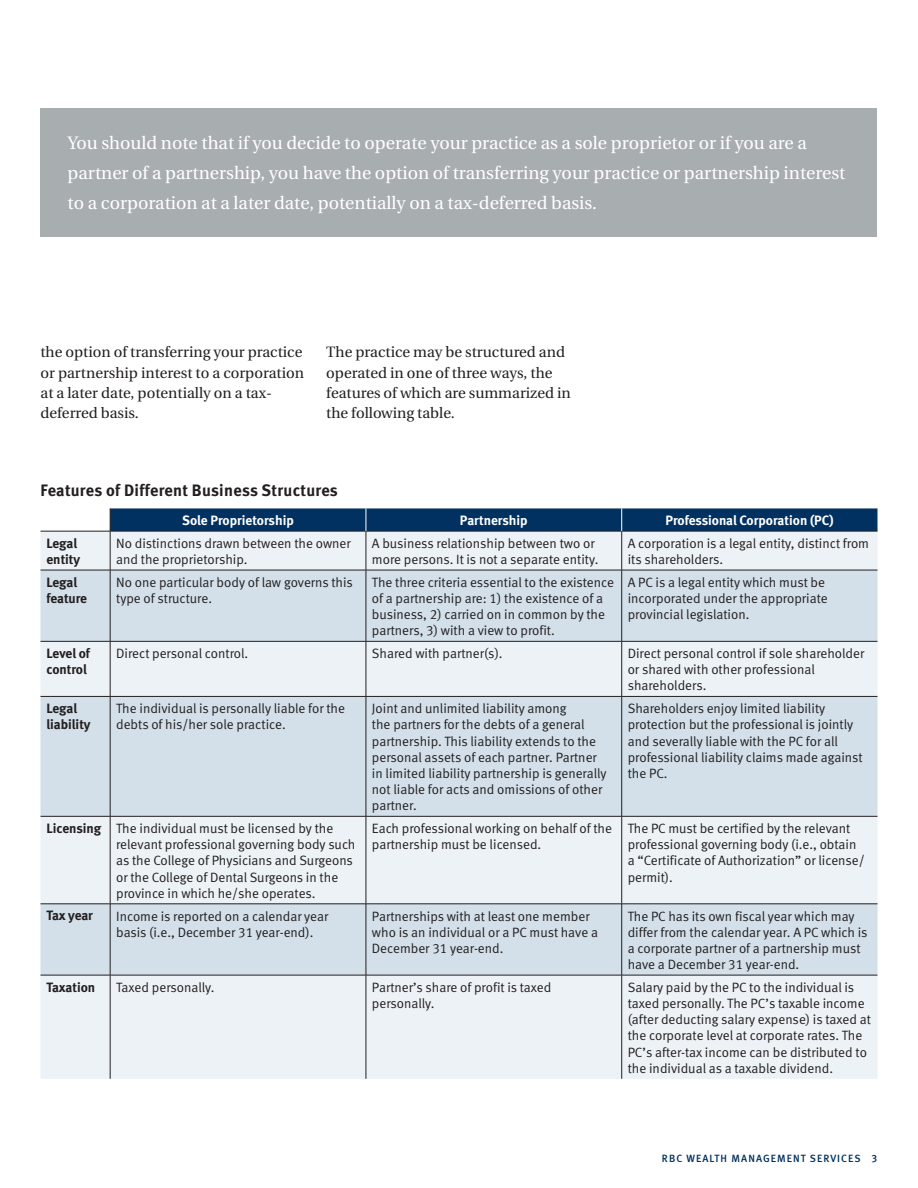
<style>
.page{position:relative;width:918px;height:1188px;background:#fff}
.page>*{position:absolute;margin:0;border:0;box-sizing:border-box;transform-origin:0 0}
.Callout_boxes_revers{font:18px/30px "Utopia";color:#fff}
.Subhead_2nd_Level{font:16.5px "Meta Bold LF";letter-spacing:.02em;color:#231f20}
.Body{font:15px/20.2px "Utopia";color:#231f20}
.Body-2{font:13.5px/16.2px "Meta Normal LF";color:#231f20}
.Body-3{font:13.5px/16.2px "Meta Bold LF";letter-spacing:-.005em;color:#231f20}
.Body-4{font:13.5px "Meta Bold LF";color:#fff}
.t1{font:10.5px "Meta Medium LF";letter-spacing:.1em;color:#003160}
</style>
<div class="page">
<div style="left:40px;top:108px;width:838px;height:129px;background:#a8adb0"></div>
<div style="left:40px;top:532px;width:838px;height:547px;background:#ecf2f6"></div>
<svg style="left:40px;top:571px;width:838px;height:404px;background:#dae5ec"></svg>
<hr style="left:40px;top:531px;width:70px;height:1px;background:#231f20">
<hr style="left:110px;top:531px;width:256px;height:1px;background:#231f20">
<hr style="left:110px;top:531px;width:1px;height:39px;background:#231f20">
<hr style="left:366px;top:531px;width:256px;height:1px;background:#231f20">
<hr style="left:366px;top:531px;width:1px;height:39px;background:#231f20">
<hr style="left:622px;top:531px;width:256px;height:1px;background:#231f20">
<hr style="left:621px;top:531px;width:1px;height:39px;background:#231f20">
<hr style="left:40px;top:570px;width:70px;height:1px;background:#231f20">
<hr style="left:110px;top:570px;width:256px;height:1px;background:#231f20">
<hr style="left:110px;top:570px;width:1px;height:71px;background:#231f20">
<hr style="left:366px;top:570px;width:256px;height:1px;background:#231f20">
<hr style="left:366px;top:570px;width:1px;height:71px;background:#231f20">
<hr style="left:622px;top:570px;width:256px;height:1px;background:#231f20">
<hr style="left:621px;top:570px;width:1px;height:71px;background:#231f20">
<hr style="left:40px;top:641px;width:70px;height:1px;background:#231f20">
<hr style="left:110px;top:641px;width:256px;height:1px;background:#231f20">
<hr style="left:110px;top:642px;width:1px;height:54px;background:#231f20">
<hr style="left:366px;top:641px;width:256px;height:1px;background:#231f20">
<hr style="left:366px;top:642px;width:1px;height:54px;background:#231f20">
<hr style="left:622px;top:641px;width:256px;height:1px;background:#231f20">
<hr style="left:621px;top:642px;width:1px;height:54px;background:#231f20">
<hr style="left:40px;top:696px;width:70px;height:1px;background:#231f20">
<hr style="left:110px;top:696px;width:256px;height:1px;background:#231f20">
<hr style="left:110px;top:697px;width:1px;height:119px;background:#231f20">
<hr style="left:366px;top:696px;width:256px;height:1px;background:#231f20">
<hr style="left:366px;top:697px;width:1px;height:119px;background:#231f20">
<hr style="left:622px;top:696px;width:256px;height:1px;background:#231f20">
<hr style="left:621px;top:697px;width:1px;height:119px;background:#231f20">
<hr style="left:40px;top:816px;width:70px;height:1px;background:#231f20">
<hr style="left:110px;top:816px;width:256px;height:1px;background:#231f20">
<hr style="left:110px;top:817px;width:1px;height:87px;background:#231f20">
<hr style="left:366px;top:816px;width:256px;height:1px;background:#231f20">
<hr style="left:366px;top:817px;width:1px;height:87px;background:#231f20">
<hr style="left:622px;top:816px;width:256px;height:1px;background:#231f20">
<hr style="left:621px;top:817px;width:1px;height:87px;background:#231f20">
<hr style="left:40px;top:904px;width:70px;height:1px;background:#231f20">
<hr style="left:110px;top:904px;width:256px;height:1px;background:#231f20">
<hr style="left:110px;top:904px;width:1px;height:71px;background:#231f20">
<hr style="left:366px;top:904px;width:256px;height:1px;background:#231f20">
<hr style="left:366px;top:904px;width:1px;height:71px;background:#231f20">
<hr style="left:622px;top:904px;width:256px;height:1px;background:#231f20">
<hr style="left:621px;top:904px;width:1px;height:71px;background:#231f20">
<hr style="left:40px;top:975px;width:70px;height:1px;background:#231f20">
<hr style="left:110px;top:975px;width:256px;height:1px;background:#231f20">
<hr style="left:110px;top:975px;width:1px;height:104px;background:#231f20">
<hr style="left:366px;top:975px;width:256px;height:1px;background:#231f20">
<hr style="left:366px;top:975px;width:1px;height:104px;background:#231f20">
<hr style="left:622px;top:975px;width:256px;height:1px;background:#231f20">
<hr style="left:621px;top:975px;width:1px;height:104px;background:#231f20">
<svg style="left:110px;top:508px;width:768px;height:23px;background:#063562"></svg>
<p class="Callout_boxes_revers" style="left:68px;top:128px;width:779px">You should note that if you decide to operate your practice as a sole proprietor or if you are a partner of a partnership, you have the option of transferring your practice or partnership interest to a corporation at a later date, potentially on a tax-deferred basis.</p>
<p class="Body" style="left:40px;top:342px;width:265px">the option of transferring your practice or partnership interest to a corporation at a later date, potentially on a tax&shy;deferred basis.</p>
<p class="Body" style="left:326px;top:342px;width:246px">The practice may be structured and operated in one of three ways, the features of which are summarized in the following table.</p>
<p class="Subhead_2nd_Level" style="left:40px;top:480px;width:299px">Features of Different Business Structures</p>
<p class="Body-4" style="left:182px;top:512px;width:113px">Sole Proprietorship</p>
<p class="Body-4" style="left:460px;top:512px;width:69px">Partnership</p>
<p class="Body-4" style="left:665px;top:512px;width:170px">Professional Corporation (PC)</p>
<p class="Body-3" style="left:46px;top:535px;width:35px">Legal entity</p>
<p class="Body-2" style="left:116px;top:535px;width:236px">No distinctions drawn between the owner and the proprietorship.</p>
<p class="Body-2" style="left:372px;top:535px;width:228px">A business relationship between two or more persons. It is not a separate entity.</p>
<p class="Body-2" style="left:628px;top:535px;width:243px">A corporation is a legal entity, distinct from its shareholders.</p>
<p class="Body-3" style="left:46px;top:574px;width:42px">Legal feature</p>
<p class="Body-2" style="left:116px;top:574px;width:238px">No one particular body of law governs this type of structure.</p>
<p class="Body-2" style="left:372px;top:574px;width:244px">The three criteria essential to the existence of a partnership are: 1) the existence of a business, 2) carried on in common by the partners, 3) with a view to profit.</p>
<p class="Body-2" style="left:628px;top:574px;width:201px">A PC is a legal entity which must be incorporated under the appropriate provincial legislation.</p>
<p class="Body-3" style="left:46px;top:645px;width:45px">Level of control</p>
<p class="Body-2" style="left:116px;top:645px;width:134px">Direct personal control.</p>
<p class="Body-2" style="left:372px;top:645px;width:132px">Shared with partner(s).</p>
<p class="Body-2" style="left:628px;top:645px;width:238px">Direct personal control if sole shareholder or shared with other professional shareholders.</p>
<p class="Body-3" style="left:46px;top:700px;width:46px">Legal liability</p>
<p class="Body-2" style="left:116px;top:700px;width:230px">The individual is personally liable for the debts of his/her sole practice.</p>
<p class="Body-2" style="left:372px;top:700px;width:236px">Joint and unlimited liability among<br>the partners for the debts of a general partnership. This liability extends to the personal assets of each partner. Partner in limited liability partnership is generally not liable for acts and omissions of other partner.</p>
<p class="Body-2" style="left:628px;top:700px;width:236px">Shareholders enjoy limited liability protection but the professional is jointly and severally liable with the PC for all professional liability claims made against the PC.</p>
<p class="Body-3" style="left:46px;top:820px;width:56px">Licensing</p>
<p class="Body-2" style="left:116px;top:820px;width:241px">The individual must be licensed by the relevant professional governing body such as the College of Physicians and Surgeons or the College of Dental Surgeons in the province in which he/she operates.</p>
<p class="Body-2" style="left:372px;top:820px;width:242px">Each professional working on behalf of the partnership must be licensed.</p>
<p class="Body-2" style="left:628px;top:820px;width:239px">The PC must be certified by the relevant professional governing body (i.e., obtain a “Certificate of Authorization” or license/ permit).</p>
<p class="Body-3" style="left:46px;top:907px;width:48px">Tax year</p>
<p class="Body-2" style="left:116px;top:908px;width:214px">Income is reported on a calendar year basis (i.e., December 31 year-end).</p>
<p class="Body-2" style="left:372px;top:908px;width:228px">Partnerships with at least one member who is an individual or a PC must have a<br>December 31 year-end.</p>
<p class="Body-2" style="left:628px;top:908px;width:241px">The PC has its own fiscal year which may differ from the calendar year. A PC which is a corporate partner of a partnership must have a December 31 year-end.</p>
<p class="Body-3" style="left:46px;top:979px;width:50px">Taxation</p>
<p class="Body-2" style="left:116px;top:979px;width:100px">Taxed personally.</p>
<p class="Body-2" style="left:372px;top:979px;width:181px">Partner’s share of profit is taxed personally.</p>
<p class="Body-2" style="left:628px;top:979px;width:245px">Salary paid by the PC to the individual is taxed personally. The PC’s taxable income (after deducting salary expense) is taxed at the corporate level at corporate rates. The PC’s after-tax income can be distributed to the individual as a taxable dividend.</p>
<p class="t1" style="left:662px;top:1152px;width:217px">RBC WEALTH MANAGEMENT SERVICES 3</p>
</div>
